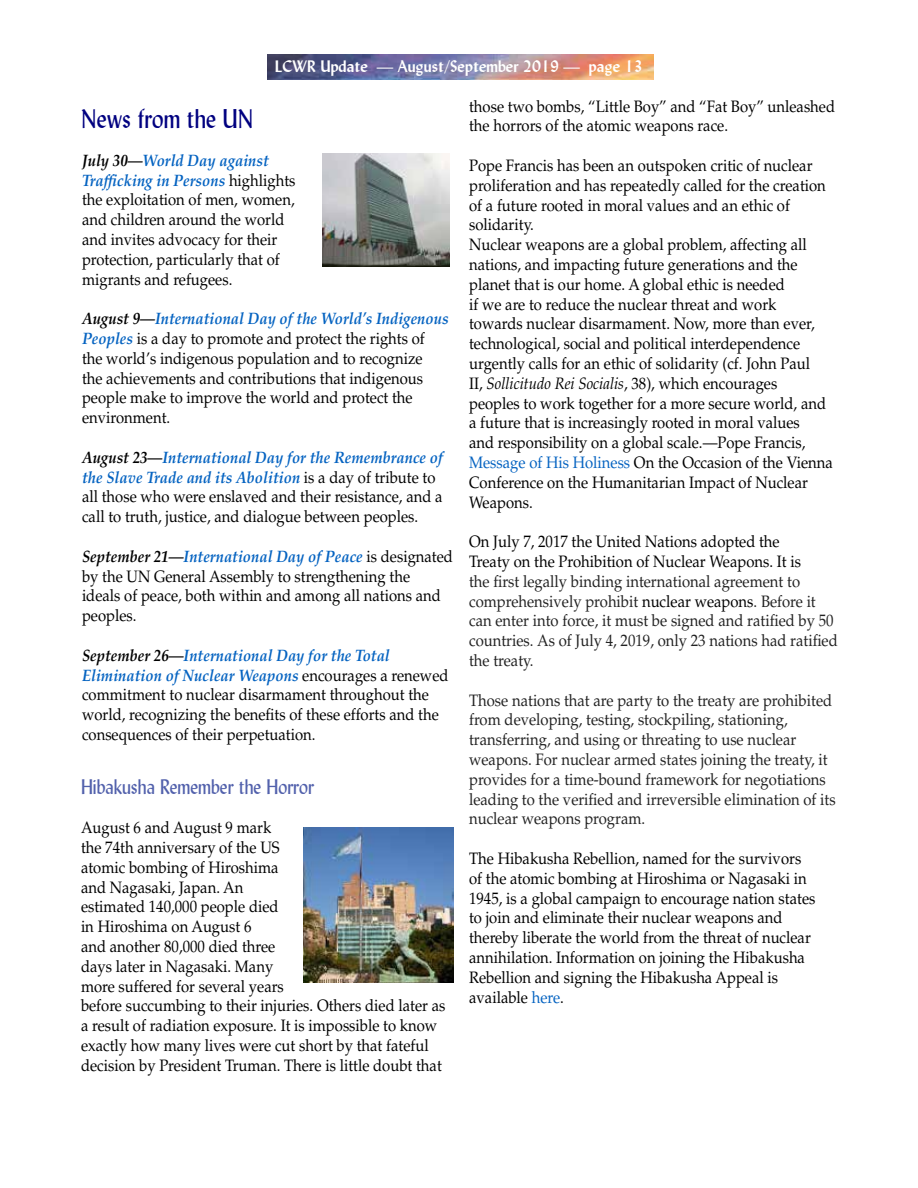
<style>
.page{position:relative;width:918px;height:1188px;background:#fff}
.page>*{position:absolute;margin:0;border:0;box-sizing:border-box;transform-origin:0 0}
.t1{font:27px "Lydian BT";color:#000080;scale:.9 1}
.t2{font:21px "Lydian BT";color:#5261ac;scale:.9 1}
.t3{font:16.5px/19.8px "Palatino LT Std";color:#000;scale:.9 1}
.t4{font:16.5px/19.8px "Palatino LT Std";color:#222;scale:.9 1}
.t5{font:700 16.5px "Lydian BT";color:#fff}
.s1{font-weight:700;font-style:italic}
.s2{font-weight:700;font-style:italic;color:#0563c1}
.s3{font-style:italic}
.s4{color:#0563c1}
.s5{color:#000}
</style>
<div class="page">
<img style="left:268px;top:54px;width:386px;height:26px">
<img style="left:322px;top:154px;width:128px;height:113px">
<img style="left:304px;top:827px;width:149px;height:156px">
<p class="t5" style="left:275px;top:56px;width:370px">LCWR Update — August/September 2019 — page 13</p>
<h1 class="t1" style="left:81px;top:102px;width:193px">News from the UN</h1>
<p class="t3" style="left:82px;top:151px;width:239px"><span class="s1">July 30—</span><span class="s2">World Day against<br>Trafficking in Persons</span> highlights the exploitation of men, women, and children around the world and invites advocacy for their protection, particularly that of migrants and refugees.</p>
<p class="t3" style="left:82px;top:309px;width:409px"><span class="s1">August 9—</span><span class="s2">International Day of the World’s Indigenous Peoples</span> is a day to promote and protect the rights of the world’s indigenous population and to recognize<br>the achievements and contributions that indigenous people make to improve the world and protect the environment.</p>
<p class="t3" style="left:82px;top:448px;width:403px"><span class="s1">August 23—</span><span class="s2">International Day for the Remembrance of the Slave Trade and its Abolition</span> is a day of tribute to all those who were enslaved and their resistance, and a call to truth, justice, and dialogue between peoples.</p>
<p class="t3" style="left:82px;top:547px;width:414px"><span class="s1">September 21—</span><span class="s2">International Day of Peace</span> is designated by the UN General Assembly to strengthening the<br>ideals of peace, both within and among all nations and peoples.</p>
<p class="t3" style="left:82px;top:646px;width:409px"><span class="s1">September 26—</span><span class="s2">International Day for the Total Elimination of Nuclear Weapons</span> encourages a renewed commitment to nuclear disarmament throughout the world, recognizing the benefits of these efforts and the consequences of their perpetuation.</p>
<p class="t2" style="left:81px;top:773px;width:261px">Hibakusha Remember the Horror</p>
<p class="t3" style="left:81px;top:818px;width:406px">August 6 and August 9 mark<br>the 74th anniversary of the US<br>atomic bombing of Hiroshima<br>and Nagasaki, Japan. An<br>estimated 140,000 people died<br>in Hiroshima on August 6<br>and another 80,000 died three<br>days later in Nagasaki. Many<br>more suffered for several years<br>before succumbing to their injuries. Others died later as a result of radiation exposure. It is impossible to know exactly how many lives were cut short by that fateful decision by President Truman. There is little doubt that</p>
<p class="t3" style="left:469px;top:96px;width:408px">those two bombs, “Little Boy” and “Fat Boy” unleashed the horrors of the atomic weapons race.</p>
<p class="t3" style="left:469px;top:156px;width:406px">Pope Francis has been an outspoken critic of nuclear proliferation and has repeatedly called for the creation of a future rooted in moral values and an ethic of solidarity.<br>Nuclear weapons are a global problem, affecting all nations, and impacting future generations and the planet that is our home. A global ethic is needed<br>if we are to reduce the nuclear threat and work towards nuclear disarmament. Now, more than ever, technological, social and political interdependence urgently calls for an ethic of solidarity (cf. John Paul<br>II, <span class="s3">Sollicitudo Rei Socialis</span>, 38), which encourages<br>peoples to work together for a more secure world, and a future that is increasingly rooted in moral values<br>and responsibility on a global scale.—Pope Francis, <span class="s4">Message of His Holiness</span> On the Occasion of the Vienna Conference on the Humanitarian Impact of Nuclear Weapons.</p>
<p class="t3" style="left:469px;top:532px;width:370px">On July 7, 2017 the United Nations adopted the<br>Treaty on the Prohibition of Nuclear Weapons. It is</p>
<p class="t4" style="left:469px;top:572px;width:411px">the first legally binding international agreement to comprehensively prohibit <span class="s5">nuclear weapons</span>. Before it can enter into force, it must be signed and ratified by 50 countries. As of July 4, 2019, only 23 nations had ratified the treaty.</p>
<p class="t4" style="left:469px;top:690px;width:409px">Those nations that are party to the treaty are prohibited from developing, testing, stockpiling, stationing, transferring, and using or threating to use nuclear weapons. For nuclear armed states joining the treaty, it provides for a time-bound framework for negotiations leading to the verified and irreversible elimination of its nuclear weapons program.</p>
<p class="t3" style="left:469px;top:849px;width:386px">The Hibakusha Rebellion, named for the survivors of the atomic bombing at Hiroshima or Nagasaki in 1945, is a global campaign to encourage nation states to join and eliminate their nuclear weapons and thereby liberate the world from the threat of nuclear annihilation. Information on joining the Hibakusha Rebellion and signing the Hibakusha Appeal is available <span class="s4">here</span>.</p>
</div>
